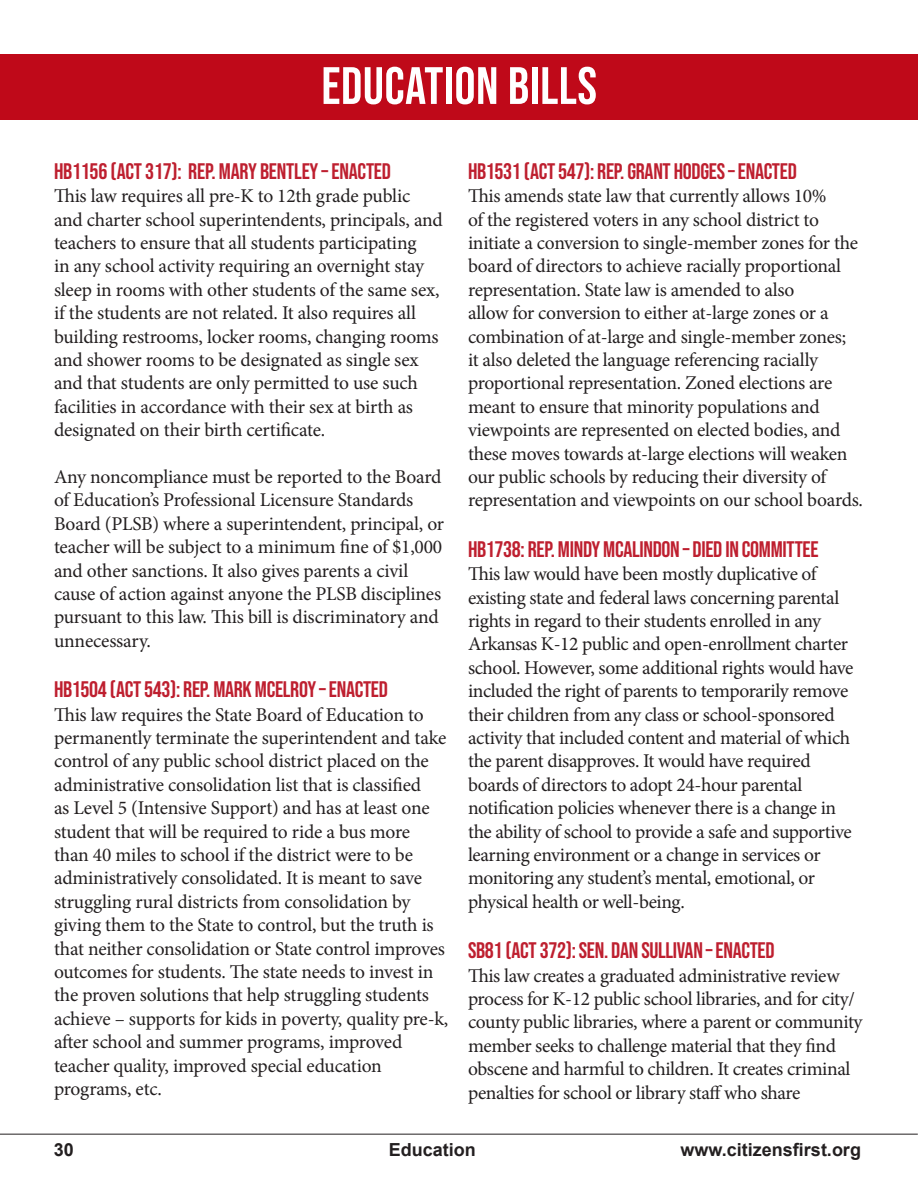
<style>
.page{position:relative;width:918px;height:1188px;background:#fff}
.page>*{position:absolute;margin:0;border:0;box-sizing:border-box;transform-origin:0 0}
.t1{font:52.5px "Bebas Neue";letter-spacing:.01em;color:#fff}
.t2{font:22.5px "Bebas Neue";letter-spacing:-.015em;color:#be1f2f}
.t3{font:19.5px/23.4px "Minion Pro";letter-spacing:-.015em;color:#231f20}
.t4{font:700 18px "Arial";color:#231f20}
</style>
<div class="page">
<hr style="left:0;top:1134px;width:918px;height:1px;background:#231f20">
<div style="left:0;top:54px;width:918px;height:65px;background:#bf0919"></div>
<p class="t1" style="left:321px;top:56px;width:277px">EDUCATION BILLS</p>
<p class="t2" style="left:54px;top:158px;width:339px">HB1156 (ACT 317): REP. MARY BENTLEY – ENACTED</p>
<p class="t3" style="left:54px;top:184px;width:390px">This law requires all pre-K to 12th grade public and charter school superintendents, principals, and teachers to ensure that all students participating<br>in any school activity requiring an overnight stay sleep in rooms with other students of the same sex, if the students are not related. It also requires all building restrooms, locker rooms, changing rooms and shower rooms to be designated as single sex and that students are only permitted to use such facilities in accordance with their sex at birth as designated on their birth certificate.</p>
<p class="t3" style="left:54px;top:465px;width:392px">Any noncompliance must be reported to the Board of Education’s Professional Licensure Standards Board (PLSB) where a superintendent, principal, or teacher will be subject to a minimum fine of $1,000 and other sanctions. It also gives parents a civil cause of action against anyone the PLSB disciplines pursuant to this law. This bill is discriminatory and unnecessary.</p>
<p class="t2" style="left:54px;top:677px;width:335px">HB1504 (ACT 543): REP. MARK MCELROY – ENACTED</p>
<p class="t3" style="left:54px;top:703px;width:396px">This law requires the State Board of Education to permanently terminate the superintendent and take control of any public school district placed on the administrative consolidation list that is classified<br>as Level 5 (Intensive Support) and has at least one student that will be required to ride a bus more than 40 miles to school if the district were to be administratively consolidated. It is meant to save struggling rural districts from consolidation by giving them to the State to control, but the truth is that neither consolidation or State control improves outcomes for students. The state needs to invest in the proven solutions that help struggling students achieve – supports for kids in poverty, quality pre-k, after school and summer programs, improved teacher quality, improved special education programs, etc.</p>
<p class="t2" style="left:468px;top:158px;width:330px">HB1531 (ACT 547): REP. GRANT HODGES – ENACTED</p>
<p class="t3" style="left:468px;top:184px;width:397px">This amends state law that currently allows 10%<br>of the registered voters in any school district to initiate a conversion to single-member zones for the board of directors to achieve racially proportional representation. State law is amended to also<br>allow for conversion to either at-large zones or a combination of at-large and single-member zones;<br>it also deleted the language referencing racially proportional representation. Zoned elections are meant to ensure that minority populations and viewpoints are represented on elected bodies, and these moves towards at-large elections will weaken our public schools by reducing their diversity of representation and viewpoints on our school boards.</p>
<p class="t2" style="left:468px;top:536px;width:352px">HB1738: REP. MINDY MCALINDON – DIED IN COMMITTEE</p>
<p class="t3" style="left:468px;top:562px;width:387px">This law would have been mostly duplicative of existing state and federal laws concerning parental rights in regard to their students enrolled in any Arkansas K-12 public and open-enrollment charter school. However, some additional rights would have included the right of parents to temporarily remove their children from any class or school-sponsored activity that included content and material of which the parent disapproves. It would have required boards of directors to adopt 24-hour parental notification policies whenever there is a change in the ability of school to provide a safe and supportive learning environment or a change in services or monitoring any student’s mental, emotional, or physical health or well-being.</p>
<p class="t2" style="left:468px;top:938px;width:308px">SB81 (ACT 372): SEN. DAN SULLIVAN – ENACTED</p>
<p class="t3" style="left:468px;top:964px;width:396px">This law creates a graduated administrative review process for K-12 public school libraries, and for city/ county public libraries, where a parent or community member seeks to challenge material that they find obscene and harmful to children. It creates criminal penalties for school or library staff who share</p>
<p class="t4" style="left:54px;top:1138px;width:22px">30</p>
<p class="t4" style="left:389px;top:1138px;width:89px">Education</p>
<p class="t4" style="left:681px;top:1138px;width:182px">www.citizensfirst.org</p>
</div>
